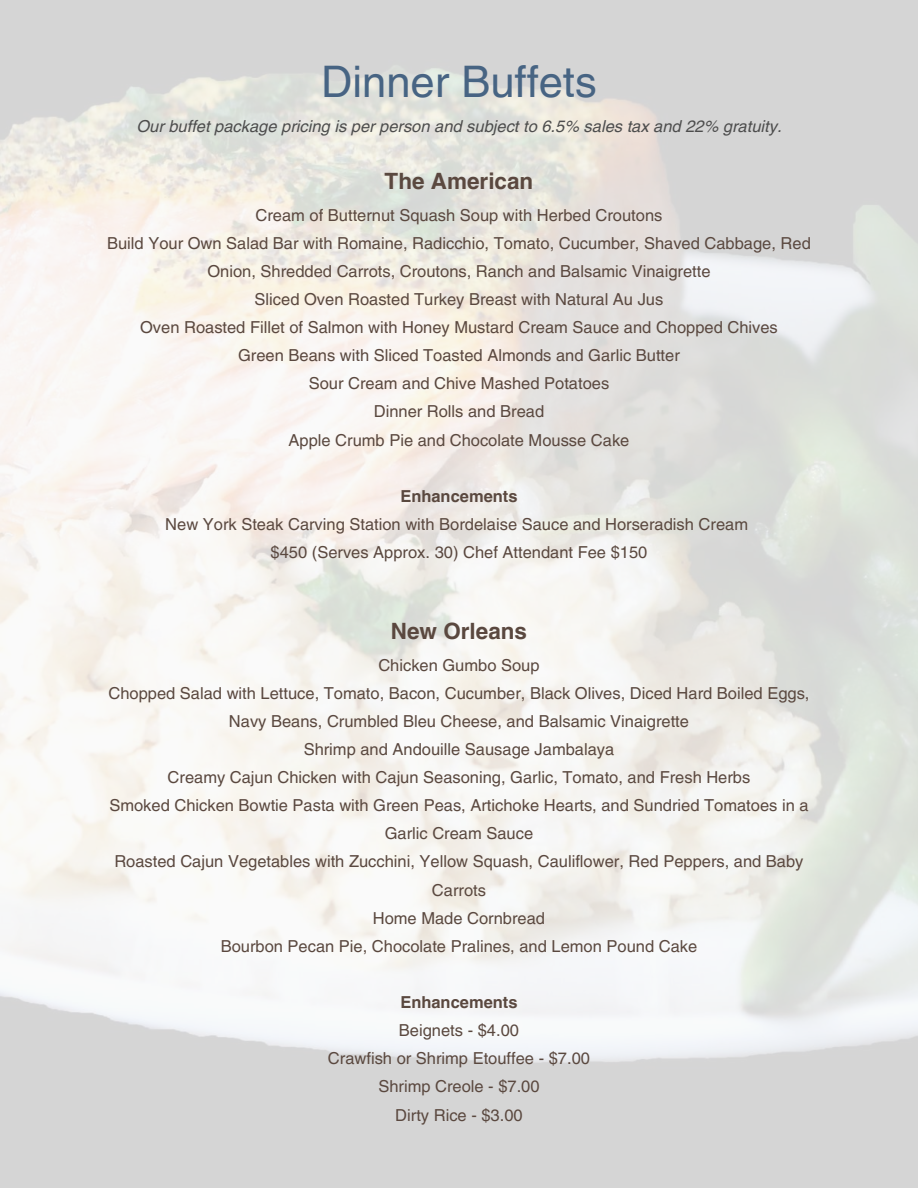
<style>
.page{position:relative;width:918px;height:1188px;background:#fff}
.page>*{position:absolute;margin:0;border:0;box-sizing:border-box;transform-origin:0 0}
.t1{font:43.5px "Helvetica LT Pro";color:#476483}
.t2{font:700 22.5px "Helvetica LT Pro";color:#5a483f}
.t3{font:16.5px/28.2px "Helvetica LT Pro";color:#5a483f;text-align:center}
.t4{font:italic 16.5px "Helvetica LT Pro";color:#4d4d4d}
.t5{font:700 16.5px "Helvetica LT Pro";color:#5a483f}
</style>
<div class="page">
<h1 class="t1" style="left:321px;top:66px;width:277px">Dinner Buffets</h1>
<p class="t4" style="left:136px;top:120px;width:647px">Our buffet package pricing is per person and subject to 6.5% sales tax and 22% gratuity.</p>
<h2 class="t2" style="left:385px;top:173px;width:150px">The American</h2>
<p class="t3" style="left:107px;top:202px;width:705px">Cream of Butternut Squash Soup with Herbed Croutons<br>Build Your Own Salad Bar with Romaine, Radicchio, Tomato, Cucumber, Shaved Cabbage, Red Onion, Shredded Carrots, Croutons, Ranch and Balsamic Vinaigrette<br>Sliced Oven Roasted Turkey Breast with Natural Au Jus<br>Oven Roasted Fillet of Salmon with Honey Mustard Cream Sauce and Chopped Chives<br>Green Beans with Sliced Toasted Almonds and Garlic Butter<br>Sour Cream and Chive Mashed Potatoes<br>Dinner Rolls and Bread<br>Apple Crumb Pie and Chocolate Mousse Cake</p>
<p class="t5" style="left:400px;top:490px;width:119px">Enhancements</p>
<p class="t3" style="left:165px;top:512px;width:584px">New York Steak Carving Station with Bordelaise Sauce and Horseradish Cream $450 (Serves Approx. 30) Chef Attendant Fee $150</p>
<h2 class="t2" style="left:391px;top:623px;width:138px">New Orleans</h2>
<p class="t3" style="left:108px;top:652px;width:703px">Chicken Gumbo Soup<br>Chopped Salad with Lettuce, Tomato, Bacon, Cucumber, Black Olives, Diced Hard Boiled Eggs, Navy Beans, Crumbled Bleu Cheese, and Balsamic Vinaigrette<br>Shrimp and Andouille Sausage Jambalaya<br>Creamy Cajun Chicken with Cajun Seasoning, Garlic, Tomato, and Fresh Herbs<br>Smoked Chicken Bowtie Pasta with Green Peas, Artichoke Hearts, and Sundried Tomatoes in a Garlic Cream Sauce<br>Roasted Cajun Vegetables with Zucchini, Yellow Squash, Cauliflower, Red Peppers, and Baby Carrots<br>Home Made Cornbread<br>Bourbon Pecan Pie, Chocolate Pralines, and Lemon Pound Cake</p>
<p class="t5" style="left:400px;top:996px;width:119px">Enhancements</p>
<p class="t3" style="left:328px;top:1018px;width:264px">Beignets - $4.00<br>Crawfish or Shrimp Etouffee - $7.00<br>Shrimp Creole - $7.00<br>Dirty Rice - $3.00</p>
</div>
